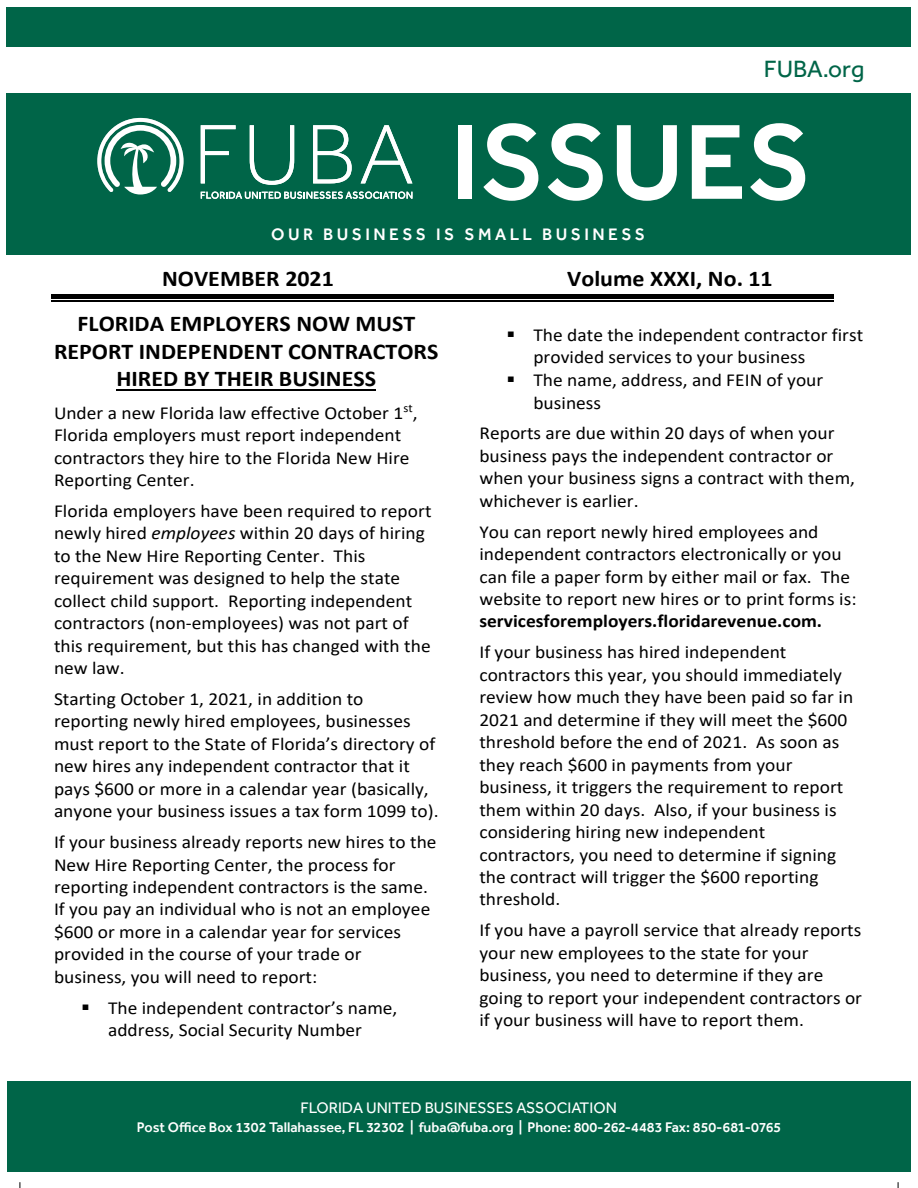
<style>
.page{position:relative;width:918px;height:1188px;background:#fff}
.page>*{position:absolute;margin:0;border:0;box-sizing:border-box;transform-origin:0 0}
.t1{font:500 110.4px "Effra";color:#fff}
.t2{font:24.45px "Effra";color:#006548}
.t3{font:700 22.5px/27.6px "Calibri";color:#000;text-align:center;scale:1.06 1}
.t4{font:18.3px/22.5px "Calibri";color:#000;scale:1.06 1}
.t5{font:500 17.25px "Effra";letter-spacing:.2em;color:#fff}
.t6{font:15.75px "Effra";color:#fff}
.t7{font:500 14.4px "Effra";color:#fff}
.s1{font-style:italic}
.s2{font-weight:700}
</style>
<div class="page">
<hr style="left:52px;top:300px;width:782px;height:1px;background:#000">
<hr style="left:52px;top:295px;width:782px;height:4px;background:#000">
<hr style="left:116px;top:389px;width:260px;height:2px;background:#000">
<div style="left:7px;top:7px;width:904px;height:39px;background:#006548"></div>
<div style="left:7px;top:93px;width:904px;height:161px;background:#006548"></div>
<div style="left:7px;top:1081px;width:904px;height:90px;background:#006548"></div>
<svg style="left:201px;top:125px;width:35px;height:58px"></svg>
<svg style="left:250px;top:125px;width:44px;height:60px"></svg>
<svg style="left:313px;top:125px;width:39px;height:58px"></svg>
<svg style="left:361px;top:125px;width:51px;height:58px"></svg>
<svg style="left:97px;top:118px;width:87px;height:77px"></svg>
<svg style="left:201px;top:192px;width:212px;height:7px"></svg>
<p class="t2" style="left:764px;top:55px;width:102px">FUBA.org</p>
<p class="t1" style="left:451px;top:96px;width:363px">ISSUES</p>
<p class="t5" style="left:271px;top:224px;width:375px">OUR BUSINESS IS SMALL BUSINESS</p>
<p class="t3" style="left:162px;top:264px;width:164px">NOVEMBER 2021</p>
<p class="t3" style="left:567px;top:264px;width:195px">Volume XXXI, No. 11</p>
<p class="t3" style="left:54px;top:310px;width:364px">FLORIDA EMPLOYERS NOW MUST<br>REPORT INDEPENDENT CONTRACTORS<br>HIRED BY THEIR BUSINESS</p>
<p class="t4" style="left:54px;top:401px;width:345px">Under a new Florida law effective October 1<sup>st</sup>, Florida employers must report independent contractors they hire to the Florida New Hire Reporting Center.</p>
<p class="t4" style="left:54px;top:499px;width:358px">Florida employers have been required to report newly hired <span class="s1">employees</span> within 20 days of hiring to the New Hire Reporting Center. This requirement was designed to help the state collect child support. Reporting independent contractors (non-employees) was not part of this requirement, but this has changed with the new law.</p>
<p class="t4" style="left:54px;top:687px;width:364px">Starting October 1, 2021, in addition to reporting newly hired employees, businesses must report to the State of Florida’s directory of new hires any independent contractor that it pays $600 or more in a calendar year (basically, anyone your business issues a tax form 1099 to).</p>
<p class="t4" style="left:54px;top:830px;width:362px">If your business already reports new hires to the New Hire Reporting Center, the process for reporting independent contractors is the same.<br>If you pay an individual who is not an employee $600 or more in a calendar year for services provided in the course of your trade or business, you will need to report:</p>
<p class="t4" style="left:81px;top:996px;width:300px;text-align:center">▪ The independent contractor’s name, address, Social Security Number</p>
<p class="t4" style="left:533px;top:323px;width:313px;text-indent:-27px">▪ The date the independent contractor first provided services to your business</p>
<p class="t4" style="left:533px;top:368px;width:275px;text-indent:-27px">▪ The name, address, and FEIN of your business</p>
<p class="t4" style="left:479px;top:422px;width:356px">Reports are due within 20 days of when your business pays the independent contractor or when your business signs a contract with them, whichever is earlier.</p>
<p class="t4" style="left:479px;top:520px;width:357px">You can report newly hired employees and independent contractors electronically or you can file a paper form by either mail or fax. The website to report new hires or to print forms is: <span class="s2">servicesforemployers.floridarevenue.com.</span></p>
<p class="t4" style="left:479px;top:641px;width:354px">If your business has hired independent contractors this year, you should immediately review how much they have been paid so far in 2021 and determine if they will meet the $600 threshold before the end of 2021. As soon as they reach $600 in payments from your business, it triggers the requirement to report them within 20 days. Also, if your business is considering hiring new independent contractors, you need to determine if signing the contract will trigger the $600 reporting threshold.</p>
<p class="t4" style="left:479px;top:918px;width:362px">If you have a payroll service that already reports your new employees to the state for your business, you need to determine if they are going to report your independent contractors or if your business will have to report them.</p>
<p class="t6" style="left:300px;top:1099px;width:318px">FLORIDA UNITED BUSINESSES ASSOCIATION</p>
<p class="t7" style="left:137px;top:1119px;width:646px">Post Office Box 1302 Tallahassee, FL 32302 | fuba@fuba.org | Phone: 800-262-4483 Fax: 850-681-0765</p>
</div>
